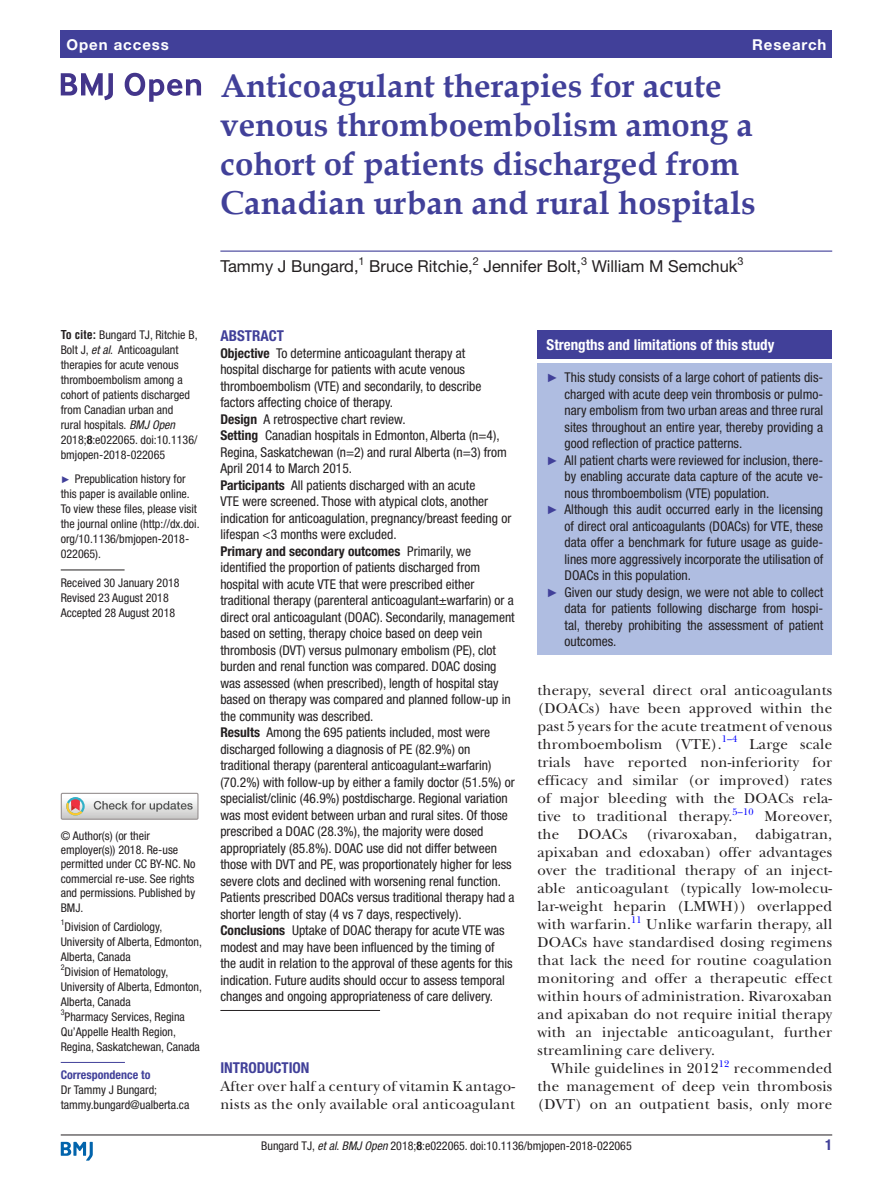
<style>
.page{position:relative;width:893px;height:1191px;background:#fff}
.page>*{position:absolute;margin:0;border:0;box-sizing:border-box;transform-origin:0 0}
.t1{font:700 33px/39px "Book Antiqua";color:#414099}
.t2{font:16.5px "Helvetica Neue LT Std";color:#231f20}
.t3{font:15px/18px "New Baskerville";letter-spacing:.015em;color:#231f20;text-align:justify}
.t4{font:700 condensed 15px "Helvetica Neue LT Std";color:#fff}
.t5{font:700 condensed 15px "Helvetica Neue LT Std";color:#414099}
.t6{font:700 15px "Helvetica Neue LT Std";letter-spacing:.065em;color:#fff}
.t7{font:condensed 13.5px/16.5px "Helvetica Neue LT Std";color:#231f20}
.t8{font:condensed 12px/15px "Helvetica Neue LT Std";color:#231f20}
.t9{font:700 condensed 12px "Helvetica Neue LT Std";color:#414099}
.t10{font:10.95px "Helvetica Neue LT Std";color:#231f20}
.t11{font:9.9px "New Baskerville";color:#00f}
.t12{font:condensed 7.95px "Helvetica Neue LT Std";color:#231f20}
.s1{font-family:"Helvetica LT Std";font-weight:700}
.s2{font-style:italic}
.s3{font-weight:700}
.s4{font-family:"Arial";font-stretch:normal;font-size:9.75px;color:#414099}
.s5{font-family:"Arial";font-stretch:normal;font-size:12px;color:#414099}
</style>
<div class="page">
<hr style="left:61px;top:1134px;width:771px;height:1px;background:#231f20">
<svg style="left:61px;top:1141px;width:32px;height:19px"></svg>
<div style="left:61px;top:31px;width:771px;height:27px;background:#414099"></div>
<hr style="left:220px;top:250px;width:612px;height:2px;background:#414099">
<hr style="left:61px;top:569px;width:64px;height:1px;background:#231f20">
<hr style="left:61px;top:1062px;width:64px;height:1px;background:#414099">
<svg style="left:61px;top:73px;width:52px;height:27px"></svg>
<svg style="left:125px;top:73px;width:76px;height:29px"></svg>
<div style="left:61px;top:792px;width:138px;height:27px;border:1px solid #969090"></div>
<svg style="left:61px;top:793px;width:137px;height:26px"></svg>
<hr style="left:220px;top:1010px;width:160px;height:1px;background:#231f20">
<div style="left:538px;top:331px;width:294px;height:28px;background:#414099"></div>
<div style="left:538px;top:363px;width:294px;height:292px;background:#afbde1"></div>
<p class="t6" style="left:66px;top:35px;width:104px">Open access</p>
<p class="t6" style="left:752px;top:35px;width:76px">Research</p>
<h1 class="t1" style="left:220px;top:66px;width:537px">Anticoagulant therapies for acute venous thromboembolism among a cohort of patients discharged from Canadian urban and rural hospitals</h1>
<p class="t2" style="left:220px;top:257px;width:140px">Tammy J Bungard,</p>
<p class="t10" style="left:359px;top:254px;width:8px">1</p>
<p class="t2" style="left:369px;top:257px;width:105px">Bruce Ritchie,</p>
<p class="t10" style="left:473px;top:254px;width:8px">2</p>
<p class="t2" style="left:483px;top:257px;width:99px">Jennifer Bolt,</p>
<p class="t10" style="left:581px;top:254px;width:8px">3</p>
<p class="t2" style="left:592px;top:257px;width:147px">William M Semchuk</p>
<p class="t10" style="left:737px;top:254px;width:8px">3</p>
<p class="t8" style="left:61px;top:327px;width:138px"><span class="s1">To cite:</span> Bungard TJ, Ritchie B,<br>Bolt J, <span class="s2">et al</span>. Anticoagulant therapies for acute venous thromboembolism among a cohort of patients discharged from Canadian urban and<br>rural hospitals. <span class="s2">BMJ Open<br></span>2018;<span class="s3">8</span>:e022065. doi:10.1136/ bmjopen-2018-022065</p>
<p class="t8" style="left:61px;top:471px;width:140px"><span class="s4">►</span> Prepublication history for this paper is available online.<br>To view these files, please visit the journal online (http://dx.doi. org/10.1136/bmjopen-2018-<br>022065).</p>
<p class="t8" style="left:61px;top:575px;width:120px">Received 30 January 2018<br>Revised 23 August 2018<br>Accepted 28 August 2018</p>
<p class="t8" style="left:61px;top:828px;width:136px;line-height:14.4px">© Author(s) (or their employer(s)) 2018. Re-use permitted under CC BY-NC. No commercial re-use. See rights and permissions. Published by<br>BMJ.</p>
<p class="t12" style="left:61px;top:918px;width:5px">1</p>
<p class="t8" style="left:61px;top:919px;width:143px;text-indent:4px">Division of Cardiology,<br>University of Alberta, Edmonton,<br>Alberta, Canada</p>
<p class="t12" style="left:61px;top:963px;width:5px">2</p>
<p class="t8" style="left:61px;top:964px;width:143px;text-indent:4px">Division of Hematology,<br>University of Alberta, Edmonton,<br>Alberta, Canada<br><sup>3</sup>Pharmacy Services, Regina<br>Qu’Appelle Health Region,<br>Regina, Saskatchewan, Canada</p>
<p class="t9" style="left:61px;top:1067px;width:91px">Correspondence to</p>
<p class="t8" style="left:61px;top:1082px;width:130px">Dr Tammy J Bungard; tammy.bungard@ualberta.ca</p>
<p class="t5" style="left:220px;top:327px;width:65px">Abstract</p>
<p class="t7" style="left:220px;top:345px;width:296px"><span class="s3">Objective</span> To determine anticoagulant therapy at<br>hospital discharge for patients with acute venous thromboembolism (VTE) and secondarily, to describe factors affecting choice of therapy.<br><span class="s3">Design</span> A retrospective chart review.<br><span class="s3">Setting</span> Canadian hospitals in Edmonton, Alberta (n=4), Regina, Saskatchewan (n=2) and rural Alberta (n=3) from April 2014 to March 2015.<br><span class="s3">Participants</span> All patients discharged with an acute<br>VTE were screened. Those with atypical clots, another indication for anticoagulation, pregnancy/breast feeding or lifespan &lt;3 months were excluded.<br><span class="s3">Primary and secondary outcomes</span> Primarily, we identified the proportion of patients discharged from hospital with acute VTE that were prescribed either traditional therapy (parenteral anticoagulant±warfarin) or a direct oral anticoagulant (DOAC). Secondarily, management based on setting, therapy choice based on deep vein thrombosis (DVT) versus pulmonary embolism (PE), clot burden and renal function was compared. DOAC dosing was assessed (when prescribed), length of hospital stay based on therapy was compared and planned follow-up in the community was described.<br><span class="s3">Results</span> Among the 695 patients included, most were discharged following a diagnosis of PE (82.9%) on traditional therapy (parenteral anticoagulant±warfarin) (70.2%) with follow-up by either a family doctor (51.5%) or specialist/clinic (46.9%) postdischarge. Regional variation was most evident between urban and rural sites. Of those prescribed a DOAC (28.3%), the majority were dosed appropriately (85.8%). DOAC use did not differ between those with DVT and PE, was proportionately higher for less severe clots and declined with worsening renal function.<br>Patients prescribed DOACs versus traditional therapy had a shorter length of stay (4 vs 7 days, respectively).<br><span class="s3">Conclusions</span> Uptake of DOAC therapy for acute VTE was modest and may have been influenced by the timing of<br>the audit in relation to the approval of these agents for this indication. Future audits should occur to assess temporal changes and ongoing appropriateness of care delivery.</p>
<p class="t5" style="left:220px;top:1059px;width:91px">Introduction</p>
<p class="t3" style="left:220px;top:1077px;width:296px">After over half a century of vitamin K antago&shy;nists as the only available oral anticoagulant</p>
<p class="t4" style="left:547px;top:336px;width:229px">Strengths and limitations of this study</p>
<p class="t7" style="left:547px;top:369px;width:278px"><span class="s5">►</span> This study consists of a large cohort of patients dis-</p>
<p class="t7" style="left:565px;top:385px;width:260px">charged with acute deep vein thrombosis or pulmo-</p>
<p class="t7" style="left:565px;top:402px;width:260px">nary embolism from two urban areas and three rural</p>
<p class="t7" style="left:565px;top:418px;width:260px">sites throughout an entire year, thereby providing a</p>
<p class="t7" style="left:565px;top:435px;width:179px">good reflection of practice patterns.</p>
<p class="t7" style="left:547px;top:451px;width:278px"><span class="s5">►</span> All patient charts were reviewed for inclusion, there-</p>
<p class="t7" style="left:565px;top:468px;width:260px">by enabling accurate data capture of the acute ve-</p>
<p class="t7" style="left:565px;top:484px;width:206px">nous thromboembolism (VTE) population.</p>
<p class="t7" style="left:547px;top:501px;width:278px"><span class="s5">►</span> Although this audit occurred early in the licensing</p>
<p class="t7" style="left:565px;top:517px;width:260px">of direct oral anticoagulants (DOACs) for VTE, these</p>
<p class="t7" style="left:565px;top:534px;width:260px">data offer a benchmark for future usage as guide-</p>
<p class="t7" style="left:565px;top:550px;width:260px">lines more aggressively incorporate the utilisation of</p>
<p class="t7" style="left:565px;top:567px;width:128px">DOACs in this population.</p>
<p class="t7" style="left:547px;top:583px;width:278px"><span class="s5">►</span> Given our study design, we were not able to collect</p>
<p class="t7" style="left:565px;top:600px;width:260px">data for patients following discharge from hospi-</p>
<p class="t7" style="left:565px;top:616px;width:260px">tal, thereby prohibiting the assessment of patient</p>
<p class="t7" style="left:565px;top:633px;width:53px">outcomes.</p>
<p class="t3" style="left:538px;top:681px;width:296px">therapy, several direct oral anticoagulants (DOACs) have been approved within the past 5 years for the acute treatment of venous thromboembolism (VTE).<sup>1–4</sup></p>
<p class="t3" style="left:538px;top:735px;width:296px;text-indent:212px">Large scale trials have reported non-inferiority for efficacy and similar (or improved) rates of major bleeding with the DOACs rela&shy;tive to traditional therapy.</p>
<p class="t11" style="left:733px;top:805px;width:22px">5–10</p>
<p class="t3" style="left:538px;top:807px;width:296px;text-indent:227px">Moreover, the DOACs (rivaroxaban, dabigatran, apixaban and edoxaban) offer advantages over the traditional therapy of an inject&shy;able anticoagulant (typically low-molecu&shy;lar-weight heparin (LMWH)) overlapped with warfarin.</p>
<p class="t11" style="left:631px;top:913px;width:12px">11</p>
<p class="t3" style="left:538px;top:915px;width:296px;text-indent:109px">Unlike warfarin therapy, all DOACs have standardised dosing regimens that lack the need for routine coagulation monitoring and offer a therapeutic effect within hours of administration. Rivaroxaban and apixaban do not require initial therapy with an injectable anticoagulant, further streamlining care delivery.</p>
<p class="t3" style="left:538px;top:1059px;width:296px;text-indent:14px">While guidelines in 2012<sup>12</sup> recommended the management of deep vein thrombosis (DVT) on an outpatient basis, only more</p>
<p class="t8" style="left:261px;top:1137px;width:372px">Bungard TJ, <span class="s2">et al</span>. <span class="s2">BMJ Open</span> 2018;<span class="s3">8</span>:e022065. doi:10.1136/bmjopen-2018-022065</p>
<p class="t5" style="left:825px;top:1135px;width:9px">1</p>
</div>
